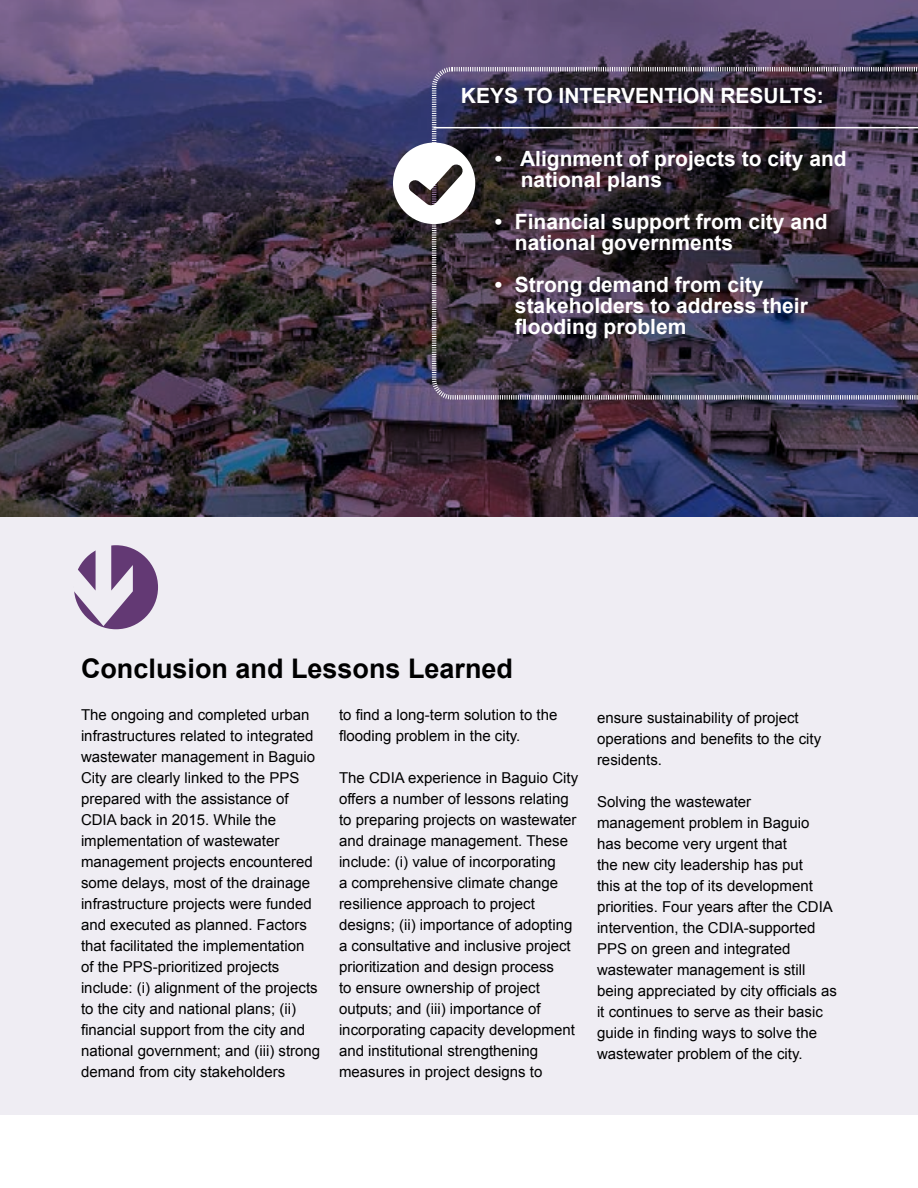
<style>
.page{position:relative;width:918px;height:1188px;background:#fff}
.page>*{position:absolute;margin:0;border:0;box-sizing:border-box;transform-origin:0 0}
.t1{font:700 27px "Arial";color:#000}
.t2{font:700 21px/21px "Arial";color:#fff}
.t3{font:15px/21px "Arial";color:#000}
</style>
<div class="page">
<div style="left:0;top:500px;width:918px;height:615px;background:#efedf3"></div>
<img style="left:0;top:0;width:918px;height:516px">
<div style="left:74px;top:545px;width:84px;height:84px;background:#633974;border-radius:50%"></div>
<svg style="left:74px;top:545px;width:59px;height:81px"></svg>
<img style="left:431px;top:66px;width:487px;height:334px">
<hr style="left:434px;top:127px;width:484px;height:1px;background:#fff">
<svg style="left:393px;top:143px;width:82px;height:81px"></svg>
<h2 class="t2" style="left:461px;top:85px;width:364px">KEYS TO INTERVENTION RESULTS:</h2>
<h2 class="t2" style="left:521px;top:148px;width:327px;text-indent:-26px">• Alignment of projects to city and national plans</h2>
<h2 class="t2" style="left:515px;top:211px;width:314px;text-indent:-20px">• Financial support from city and national governments</h2>
<h2 class="t2" style="left:515px;top:274px;width:294px;text-indent:-20px">• Strong demand from city stakeholders to address their flooding problem</h2>
<h1 class="t1" style="left:81px;top:651px;width:434px">Conclusion and Lessons Learned</h1>
<p class="t3" style="left:81px;top:704px;width:241px">The ongoing and completed urban infrastructures related to integrated wastewater management in Baguio City are clearly linked to the PPS prepared with the assistance of CDIA back in 2015. While the implementation of wastewater management projects encountered some delays, most of the drainage infrastructure projects were funded and executed as planned. Factors that facilitated the implementation of the PPS-prioritized projects include: (i) alignment of the projects to the city and national plans; (ii) financial support from the city and national government; and (iii) strong demand from city stakeholders</p>
<p class="t3" style="left:339px;top:704px;width:220px">to find a long-term solution to the flooding problem in the city.</p>
<p class="t3" style="left:339px;top:767px;width:241px">The CDIA experience in Baguio City offers a number of lessons relating to preparing projects on wastewater and drainage management. These include: (i) value of incorporating<br>a comprehensive climate change resilience approach to project designs; (ii) importance of adopting a consultative and inclusive project prioritization and design process<br>to ensure ownership of project outputs; and (iii) importance of incorporating capacity development and institutional strengthening measures in project designs to</p>
<p class="t3" style="left:597px;top:708px;width:226px">ensure sustainability of project operations and benefits to the city residents.</p>
<p class="t3" style="left:597px;top:792px;width:241px">Solving the wastewater management problem in Baguio has become very urgent that<br>the new city leadership has put<br>this at the top of its development priorities. Four years after the CDIA intervention, the CDIA-supported<br>PPS on green and integrated wastewater management is still being appreciated by city officials as it continues to serve as their basic guide in finding ways to solve the wastewater problem of the city.</p>
</div>
